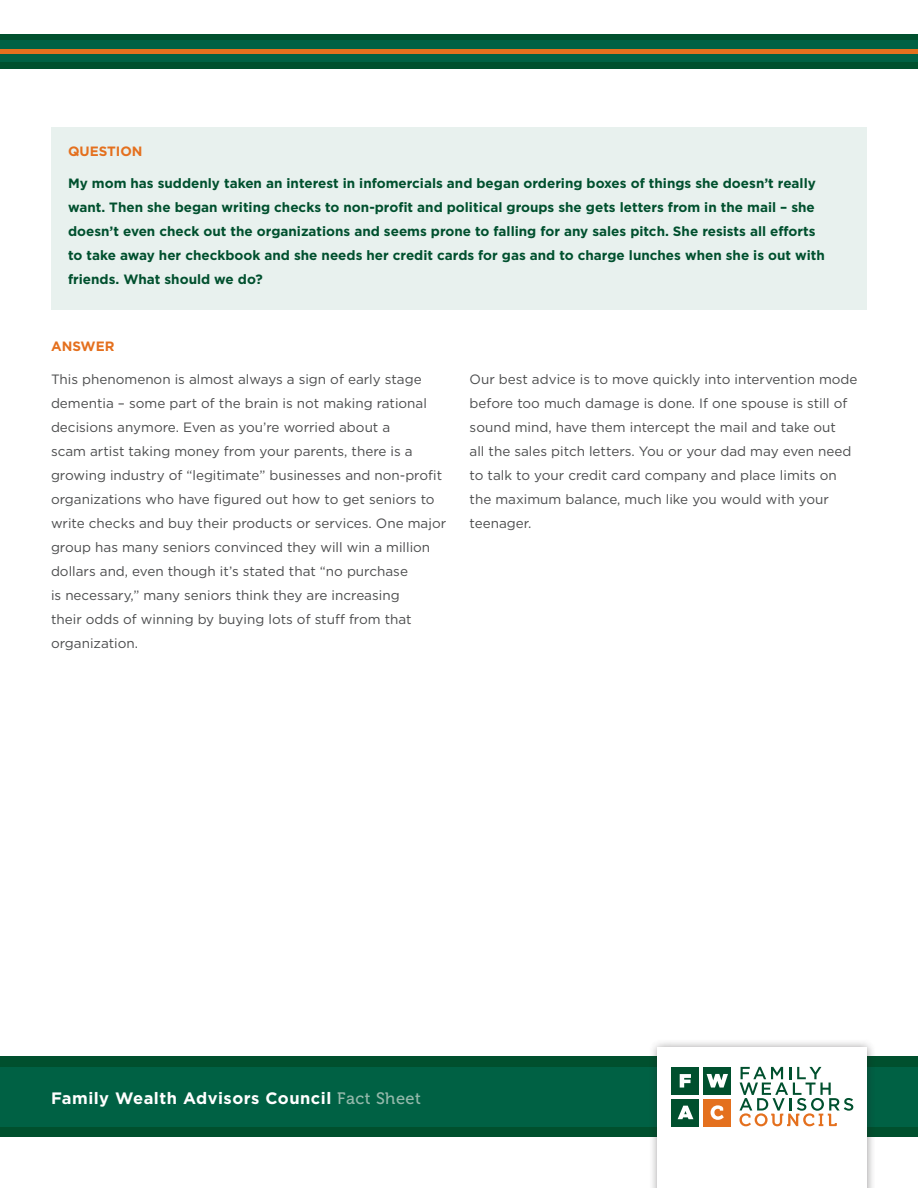
<style>
.page{position:relative;width:918px;height:1188px;background:#fff}
.page>*{position:absolute;margin:0;border:0;box-sizing:border-box;transform-origin:0 0}
.t1{font:700 16.5px "Gotham HTF";letter-spacing:.03em;color:#fff}
.t2{font:13.5px/24px "Gotham HTF";color:#4b4c4d}
.t3{font:700 13.5px/24px "Gotham HTF";color:#00502e}
.t4{font:700 13.5px "Gotham HTF";color:#e4701e}
.s1{font-family:"Museo 500";font-weight:400;color:#94b9ab}
</style>
<div class="page">
<div style="left:0;top:1056px;width:918px;height:81px;background:#00502e"></div>
<div style="left:0;top:1067px;width:918px;height:59px;background:#006144"></div>
<div style="left:649px;top:1039px;width:227px;height:149px;background:#231f20;opacity:.45"></div>
<div style="left:658px;top:1048px;width:209px;height:140px;background:#fff"></div>
<svg style="left:739px;top:1067px;width:114px;height:59px"></svg>
<div style="left:672px;top:1067px;width:27px;height:27px;background:#00502e"></div>
<svg style="left:680px;top:1074px;width:11px;height:14px"></svg>
<div style="left:704px;top:1067px;width:27px;height:27px;background:#00502e"></div>
<svg style="left:707px;top:1074px;width:21px;height:14px"></svg>
<div style="left:672px;top:1099px;width:27px;height:27px;background:#00502e"></div>
<svg style="left:678px;top:1106px;width:15px;height:13px"></svg>
<div style="left:704px;top:1099px;width:27px;height:27px;background:#e4701e"></div>
<svg style="left:711px;top:1105px;width:13px;height:15px"></svg>
<div style="left:0;top:34px;width:918px;height:34px;background:#00502e"></div>
<div style="left:0;top:41px;width:918px;height:21px;background:#006144"></div>
<hr style="left:0;top:49px;width:918px;height:4px;background:#e4701e">
<div style="left:51px;top:128px;width:816px;height:182px;background:#e8f1ee"></div>
<p class="t4" style="left:68px;top:143px;width:76px">QUESTION</p>
<p class="t3" style="left:68px;top:171px;width:758px">My mom has suddenly taken an interest in infomercials and began ordering boxes of things she doesn’t really want. Then she began writing checks to non-profit and political groups she gets letters from in the mail – she doesn’t even check out the organizations and seems prone to falling for any sales pitch. She resists all efforts to take away her checkbook and she needs her credit cards for gas and to charge lunches when she is out with friends. What should we do?</p>
<p class="t4" style="left:51px;top:339px;width:65px">ANSWER</p>
<p class="t2" style="left:51px;top:367px;width:397px">This phenomenon is almost always a sign of early stage dementia – some part of the brain is not making rational decisions anymore. Even as you’re worried about a<br>scam artist taking money from your parents, there is a growing industry of “legitimate” businesses and non-profit organizations who have figured out how to get seniors to write checks and buy their products or services. One major group has many seniors convinced they will win a million dollars and, even though it’s stated that “no purchase<br>is necessary,” many seniors think they are increasing<br>their odds of winning by buying lots of stuff from that organization.</p>
<p class="t2" style="left:470px;top:367px;width:389px">Our best advice is to move quickly into intervention mode before too much damage is done. If one spouse is still of sound mind, have them intercept the mail and take out<br>all the sales pitch letters. You or your dad may even need to talk to your credit card company and place limits on the maximum balance, much like you would with your teenager.</p>
<p class="t1" style="left:51px;top:1088px;width:372px">Family Wealth Advisors Council <span class="s1">Fact Sheet</span></p>
</div>
